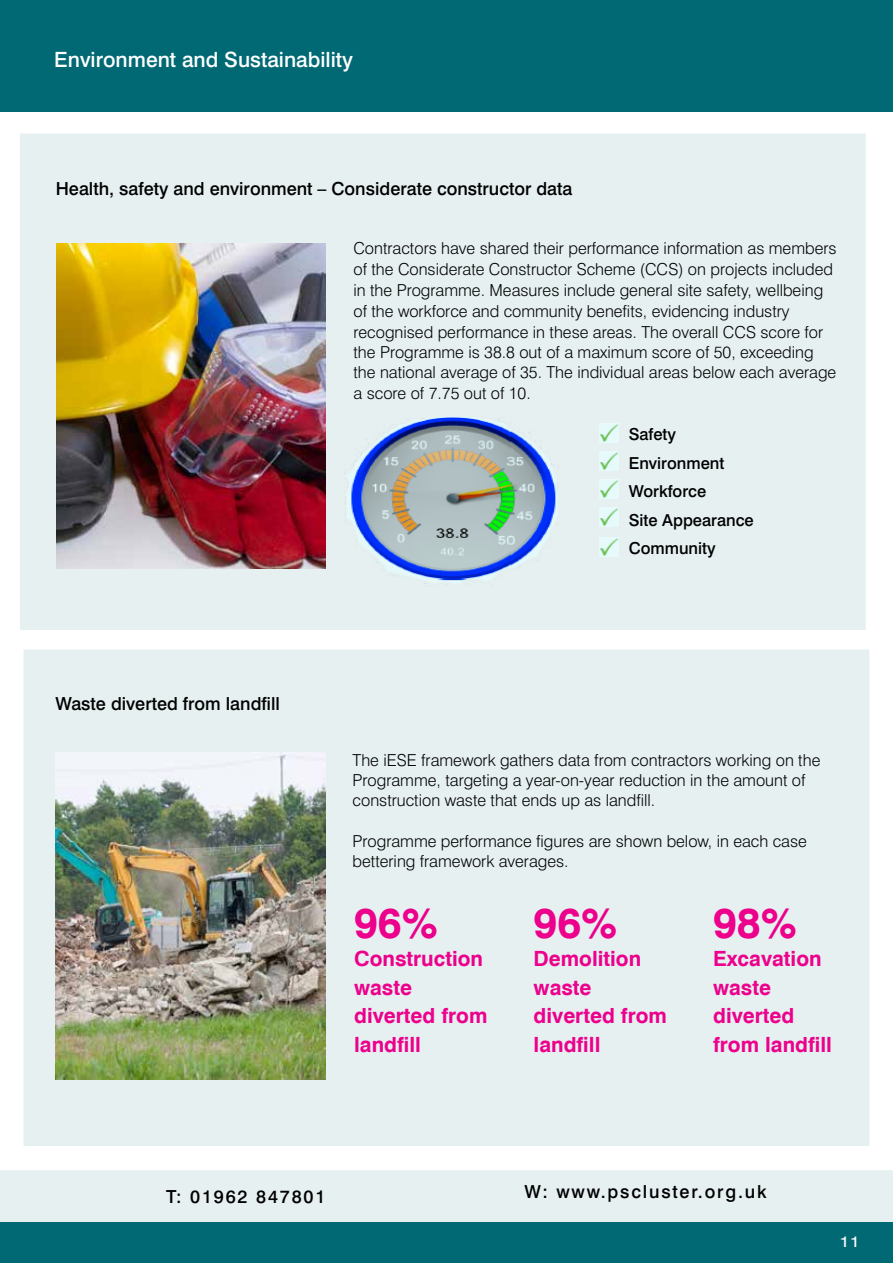
<style>
.page{position:relative;width:893px;height:1263px;background:#fff}
.page>*{position:absolute;margin:0;border:0;box-sizing:border-box;transform-origin:0 0}
.t1{font:700 42px "Swiss 721 BT";color:#ec008c}
.t2{font:700 21px/28.5px "Swiss 721 BT";color:#ec008c}
.t3{font:500 21px "Swiss 721 BT";color:#fff}
.t4{font:500 18px "Swiss 721 BT";color:#000}
.t5{font:500 18px "Swiss 721 BT";letter-spacing:.1em;color:#000}
.t6{font:300 16.5px/20.7px "Swiss 721 BT";color:#000}
.t7{font:500 16.5px/28.5px "Swiss 721 BT";color:#000}
.t8{font:15px "Swiss 721 BT";color:#fff;scale:1.25 1}
</style>
<div class="page">
<div style="left:0;top:1222px;width:893px;height:41px;background:#006973"></div>
<div style="left:0;top:0;width:893px;height:111px;background:#006973"></div>
<div style="left:24px;top:649px;width:845px;height:497px;background:#e6f0f1"></div>
<div style="left:20px;top:133px;width:846px;height:497px;background:#e6f0f1"></div>
<img style="left:57px;top:243px;width:268px;height:325px">
<img style="left:55px;top:752px;width:270px;height:327px">
<div style="left:0;top:1170px;width:893px;height:52px;background:#e6f0f1"></div>
<img style="left:345px;top:418px;width:214px;height:168px">
<img style="left:599px;top:537px;width:19px;height:19px">
<img style="left:599px;top:508px;width:19px;height:19px">
<img style="left:599px;top:480px;width:19px;height:19px">
<img style="left:599px;top:451px;width:19px;height:19px">
<img style="left:599px;top:423px;width:19px;height:19px">
<p class="t3" style="left:54px;top:47px;width:300px">Environment and Sustainability</p>
<p class="t4" style="left:56px;top:178px;width:518px">Health, safety and environment – Considerate constructor data</p>
<p class="t6" style="left:353px;top:237px;width:485px">Contractors have shared their performance information as members of the Considerate Constructor Scheme (CCS) on projects included in the Programme. Measures include general site safety, wellbeing of the workforce and community benefits, evidencing industry recognised performance in these areas. The overall CCS score for the Programme is 38.8 out of a maximum score of 50, exceeding the national average of 35. The individual areas below each average a score of 7.75 out of 10.</p>
<p class="t4" style="left:55px;top:693px;width:226px">Waste diverted from landfill</p>
<p class="t7" style="left:629px;top:420px;width:127px">Safety<br>Environment<br>Workforce<br>Site Appearance<br>Community</p>
<p class="t6" style="left:353px;top:750px;width:469px;line-height:20.2px">The iESE framework gathers data from contractors working on the<br>Programme, targeting a year-on-year reduction in the amount of construction waste that ends up as landfill.</p>
<p class="t6" style="left:353px;top:831px;width:456px;line-height:20.2px">Programme performance figures are shown below, in each case bettering framework averages.</p>
<h1 class="t1" style="left:354px;top:897px;width:85px">96%</h1>
<p class="t2" style="left:354px;top:944px;width:135px">Construction waste diverted from landfill</p>
<h1 class="t1" style="left:713px;top:897px;width:85px">98%</h1>
<p class="t2" style="left:713px;top:944px;width:120px">Excavation waste diverted from landfill</p>
<h1 class="t1" style="left:534px;top:897px;width:85px">96%</h1>
<p class="t2" style="left:534px;top:944px;width:135px">Demolition waste diverted from landfill</p>
<p class="t5" style="left:166px;top:1185px;width:161px">T: 01962 847801</p>
<p class="t5" style="left:524px;top:1181px;width:244px">W: www.pscluster.org.uk</p>
<p class="t8" style="left:839px;top:1233px;width:18px">11</p>
</div>
